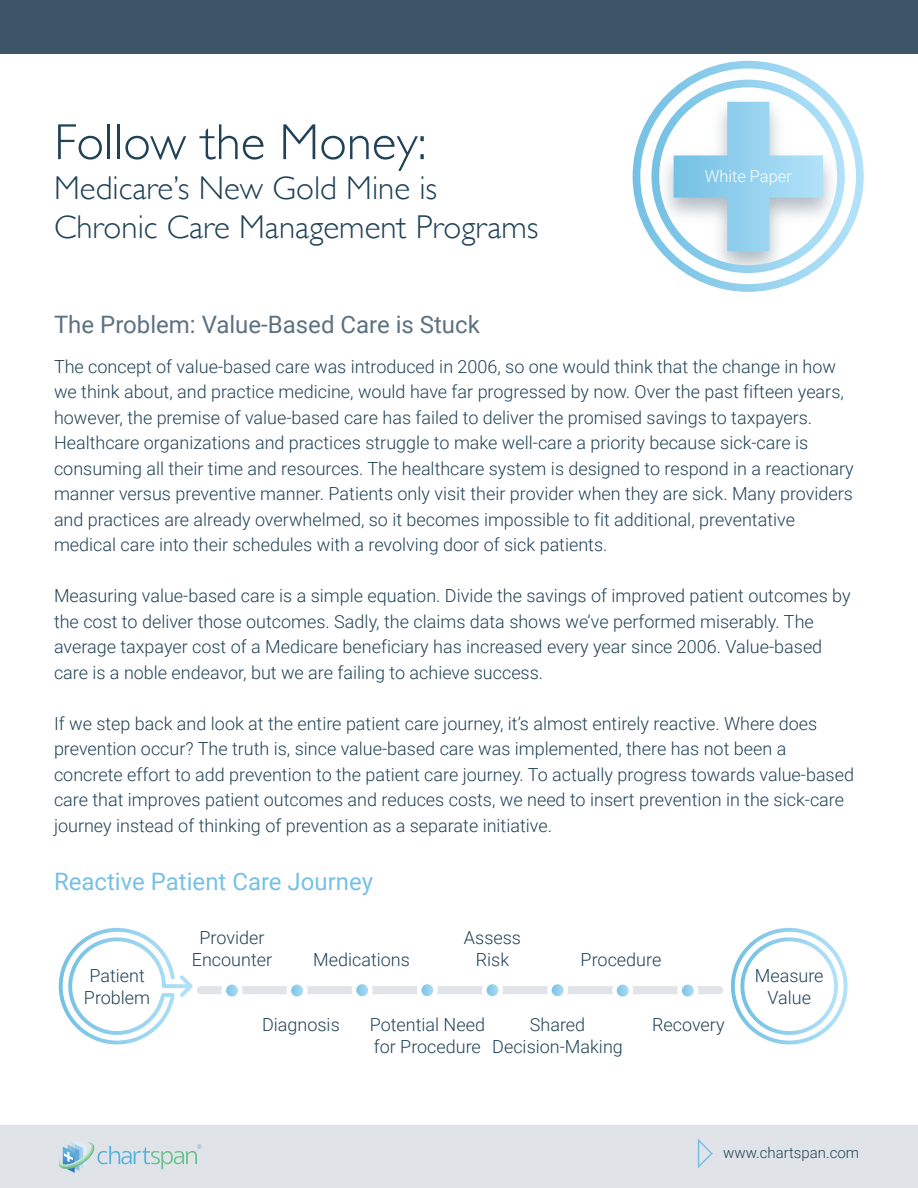
<style>
.page{position:relative;width:918px;height:1188px;background:#fff}
.page>*{position:absolute;margin:0;border:0;box-sizing:border-box;transform-origin:0 0}
.t1{font:300 51px "Gill Sans";color:#214256}
.t2{font:300 33px/39.6px "Gill Sans";color:#214256}
.t3{font:24px "Roboto";color:#5c7280}
.t4{font:24px "Roboto";color:#76c1e3}
.t5{font:300 18px/25.5px "Roboto";color:#214256;text-align:center}
.t6{font:300 16.35px "Roboto";color:#fff}
.t7{font:300 15px "Roboto";color:#214256}
</style>
<div class="page">
<svg style="left:731px;top:928px;width:117px;height:116px"></svg>
<svg style="left:59px;top:928px;width:134px;height:116px"></svg>
<div style="left:197px;top:986px;width:526px;height:8px;background:#e0e4e8;border-radius:4px"></div>
<svg style="left:224px;top:982px;width:16px;height:17px"></svg>
<div style="left:222px;top:980px;width:20px;height:21px;border:4px solid #fff;border-radius:50%"></div>
<svg style="left:289px;top:982px;width:16px;height:17px"></svg>
<div style="left:287px;top:980px;width:21px;height:21px;border:4px solid #fff;border-radius:50%"></div>
<svg style="left:354px;top:982px;width:16px;height:16px"></svg>
<div style="left:352px;top:980px;width:21px;height:21px;border:4px solid #fff;border-radius:50%"></div>
<svg style="left:419px;top:982px;width:17px;height:16px"></svg>
<div style="left:417px;top:980px;width:21px;height:21px;border:4px solid #fff;border-radius:50%"></div>
<svg style="left:484px;top:982px;width:17px;height:16px"></svg>
<div style="left:482px;top:980px;width:21px;height:21px;border:4px solid #fff;border-radius:50%"></div>
<svg style="left:549px;top:982px;width:17px;height:16px"></svg>
<div style="left:547px;top:980px;width:21px;height:21px;border:4px solid #fff;border-radius:50%"></div>
<svg style="left:614px;top:982px;width:17px;height:17px"></svg>
<div style="left:612px;top:980px;width:21px;height:21px;border:4px solid #fff;border-radius:50%"></div>
<svg style="left:680px;top:982px;width:16px;height:17px"></svg>
<div style="left:677px;top:980px;width:21px;height:21px;border:4px solid #fff;border-radius:50%"></div>
<div style="left:0;top:1126px;width:918px;height:62px;background:#e0e4e8"></div>
<svg style="left:697px;top:1139px;width:16px;height:29px"></svg>
<div style="left:0;top:0;width:918px;height:54px;background:#3d5667"></div>
<svg style="left:633px;top:61px;width:231px;height:231px"></svg>
<svg style="left:651px;top:80px;width:194px;height:193px"></svg>
<img style="left:109px;top:1146px;width:88px;height:23px">
<svg style="left:197px;top:1144px;width:4px;height:5px"></svg>
<svg style="left:59px;top:1140px;width:36px;height:33px"></svg>
<h1 class="t1" style="left:54px;top:102px;width:374px">Follow the Money:</h1>
<h2 class="t2" style="left:54px;top:167px;width:486px">Medicare’s New Gold Mine is<br>Chronic Care Management Programs</h2>
<p class="t6" style="left:705px;top:165px;width:89px">White Paper</p>
<h3 class="t3" style="left:54px;top:307px;width:427px">The Problem: Value-Based Care is Stuck</h3>
<p class="t5" style="left:54px;top:353px;width:801px;text-align:left">The concept of value-based care was introduced in 2006, so one would think that the change in how we think about, and practice medicine, would have far progressed by now. Over the past fifteen years, however, the premise of value-based care has failed to deliver the promised savings to taxpayers.<br>Healthcare organizations and practices struggle to make well-care a priority because sick-care is consuming all their time and resources. The healthcare system is designed to respond in a reactionary manner versus preventive manner. Patients only visit their provider when they are sick. Many providers and practices are already overwhelmed, so it becomes impossible to fit additional, preventative medical care into their schedules with a revolving door of sick patients.</p>
<p class="t5" style="left:54px;top:582px;width:798px;text-align:left">Measuring value-based care is a simple equation. Divide the savings of improved patient outcomes by the cost to deliver those outcomes. Sadly, the claims data shows we’ve performed miserably. The average taxpayer cost of a Medicare beneficiary has increased every year since 2006. Value-based care is a noble endeavor, but we are failing to achieve success.</p>
<p class="t5" style="left:54px;top:710px;width:802px;text-align:left">If we step back and look at the entire patient care journey, it’s almost entirely reactive. Where does prevention occur? The truth is, since value-based care was implemented, there has not been a concrete effort to add prevention to the patient care journey. To actually progress towards value-based care that improves patient outcomes and reduces costs, we need to insert prevention in the sick-care journey instead of thinking of prevention as a separate initiative.</p>
<h3 class="t4" style="left:54px;top:865px;width:321px">Reactive Patient Care Journey</h3>
<p class="t5" style="left:84px;top:964px;width:68px;line-height:21.6px">Patient<br>Problem</p>
<p class="t5" style="left:192px;top:927px;width:82px;line-height:21.6px">Provider<br>Encounter</p>
<p class="t5" style="left:313px;top:946px;width:98px">Medications</p>
<p class="t5" style="left:464px;top:927px;width:58px;line-height:21.6px">Assess<br>Risk</p>
<p class="t5" style="left:581px;top:946px;width:82px">Procedure</p>
<p class="t5" style="left:262px;top:1011px;width:79px">Diagnosis</p>
<p class="t5" style="left:370px;top:1013px;width:117px;line-height:21.6px;text-align:left">Potential Need for Procedure</p>
<p class="t5" style="left:492px;top:1013px;width:132px;line-height:21.6px">Shared<br>Decision-Making</p>
<p class="t5" style="left:652px;top:1011px;width:74px">Recovery</p>
<p class="t5" style="left:755px;top:965px;width:70px;line-height:21.6px">Measure<br>Value</p>
<p class="t7" style="left:723px;top:1142px;width:137px">www.chartspan.com</p>
</div>
